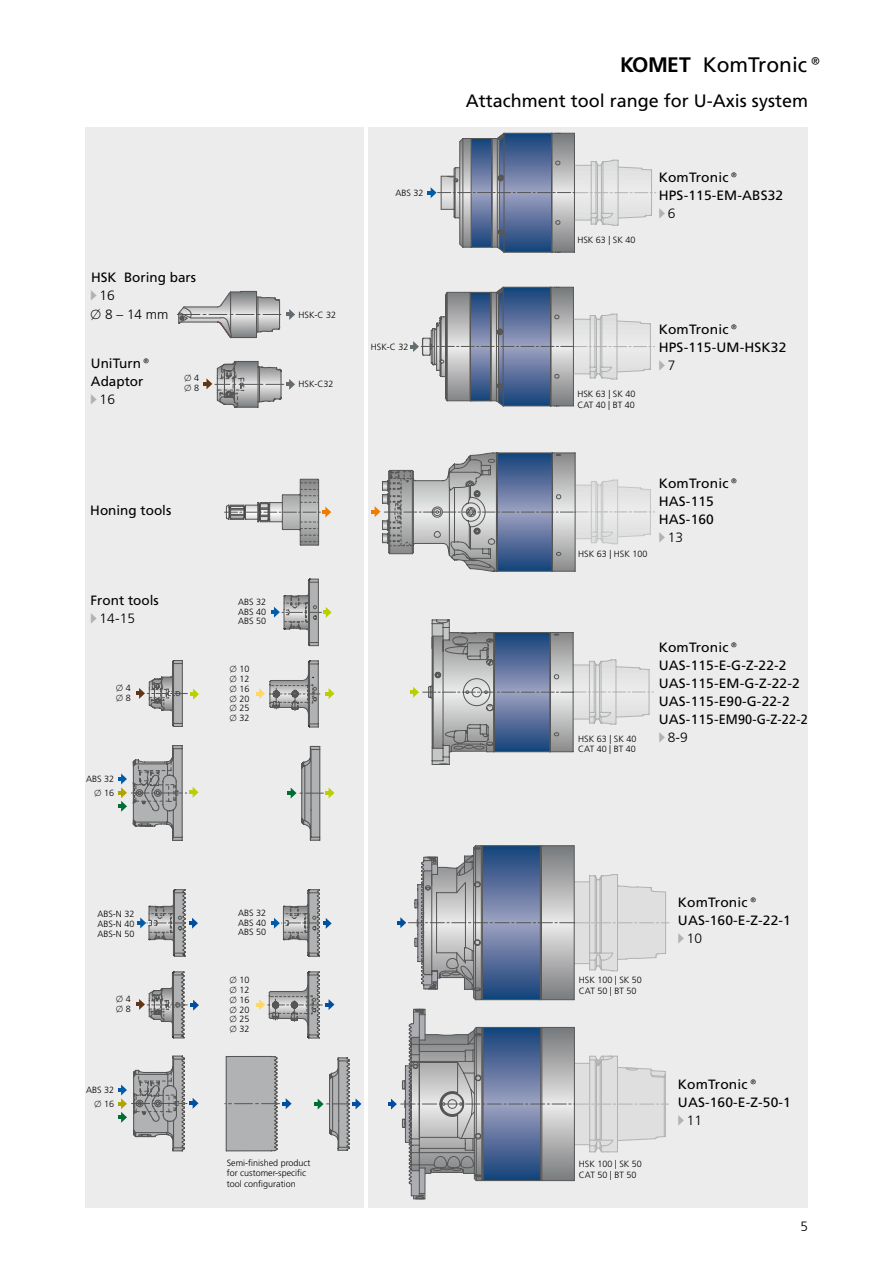
<style>
.page{position:relative;width:893px;height:1263px;background:#fff}
.page>*{position:absolute;margin:0;border:0;box-sizing:border-box;transform-origin:0 0}
.t1{font:21px "Frutiger CE";color:#000}
.t2{font:18px "Frutiger CE";color:#000}
.t3{font:13.5px/18px "Frutiger CE";letter-spacing:.01em;color:#000}
.t4{font:300 13.5px "Frutiger CE";letter-spacing:.01em;color:#000}
.t5{font:13.5px "European Pi Three";color:#b1b2b3;scale:.6 1}
.t6{font:300 9px/9.8px "Frutiger CE";color:#000}
.t7{font:9px/9.8px "European Pi Two";color:#000}
.s1{font-family:"European Pi Three";font-weight:400;color:#b1b2b3}
.s2{font-family:"European Pi Two";font-weight:400}
.s3{font-family:"Frutiger CE";font-weight:300}
.s4{font-weight:700}
.s5{font-family:"Frutiger CE";font-weight:300;color:#000}
.s6{font-family:"European Pi Three";color:#b1b2b3}
.s7{font-weight:300}
</style>
<div class="page">
<div style="left:368px;top:128px;width:440px;height:1080px;background:#ececed"></div>
<div style="left:85px;top:128px;width:278px;height:1080px;background:#ececed"></div>
<svg style="left:410px;top:287px;width:245px;height:119px"></svg>
<svg style="left:428px;top:133px;width:228px;height:120px"></svg>
<svg style="left:398px;top:845px;width:271px;height:155px"></svg>
<svg style="left:388px;top:1009px;width:280px;height:190px"></svg>
<svg style="left:225px;top:1056px;width:67px;height:95px"></svg>
<svg style="left:177px;top:291px;width:118px;height:47px"></svg>
<svg style="left:410px;top:619px;width:243px;height:146px"></svg>
<svg style="left:137px;top:889px;width:61px;height:68px"></svg>
<svg style="left:271px;top:889px;width:61px;height:68px"></svg>
<svg style="left:256px;top:971px;width:78px;height:67px"></svg>
<svg style="left:118px;top:1055px;width:81px;height:96px"></svg>
<svg style="left:136px;top:971px;width:63px;height:67px"></svg>
<svg style="left:204px;top:361px;width:91px;height:47px"></svg>
<svg style="left:315px;top:1057px;width:46px;height:94px"></svg>
<svg style="left:271px;top:579px;width:61px;height:67px"></svg>
<svg style="left:326px;top:688px;width:8px;height:11px"></svg>
<svg style="left:256px;top:660px;width:64px;height:67px"></svg>
<svg style="left:118px;top:745px;width:81px;height:96px"></svg>
<svg style="left:136px;top:660px;width:63px;height:67px"></svg>
<svg style="left:288px;top:746px;width:46px;height:95px"></svg>
<svg style="left:225px;top:479px;width:106px;height:67px"></svg>
<svg style="left:372px;top:452px;width:283px;height:120px"></svg>
<h3 class="t3" style="left:91px;top:268px;width:107px">HSK Boring bars</h3>
<h3 class="t4" style="left:91px;top:287px;width:26px"><span class="s1">E</span> 16</h3>
<h3 class="t4" style="left:90px;top:306px;width:80px"><span class="s2">X</span> 8 – 14 mm</h3>
<p class="t6" style="left:298px;top:310px;width:39px">HSK-C 32</p>
<h3 class="t3" style="left:91px;top:354px;width:62px">UniTurn®<br>Adaptor</h3>
<h3 class="t4" style="left:91px;top:392px;width:26px"><span class="s1">E</span> 16</h3>
<p class="t7" style="left:184px;top:373px;width:17px">X <span class="s3">4<br></span>X <span class="s3">8</span></p>
<p class="t6" style="left:299px;top:379px;width:37px">HSK-C32</p>
<p class="t6" style="left:395px;top:188px;width:30px">ABS 32</p>
<p class="t6" style="left:371px;top:341px;width:39px">HSK-C 32</p>
<h3 class="t3" style="left:90px;top:501px;width:82px">Honing tools</h3>
<h3 class="t3" style="left:90px;top:591px;width:70px">Front tools</h3>
<h3 class="t4" style="left:91px;top:610px;width:46px"><span class="s1">E</span> 14-15</h3>
<p class="t7" style="left:116px;top:683px;width:17px">X <span class="s3">4<br></span>X <span class="s3">8</span></p>
<p class="t6" style="left:86px;top:774px;width:30px">ABS 32</p>
<p class="t6" style="left:94px;top:788px;width:22px"><span class="s2">X</span> 16</p>
<p class="t6" style="left:238px;top:597px;width:30px;text-align:justify">ABS 32<br>ABS 40<br>ABS 50</p>
<p class="t6" style="left:229px;top:664px;width:22px;text-align:justify"><span class="s2">X</span> 10<br><span class="s2">X</span> 12<br><span class="s2">X</span> 16<br><span class="s2">X</span> 20<br><span class="s2">X</span> 25<br><span class="s2">X</span> 32</p>
<p class="t6" style="left:97px;top:909px;width:39px;text-align:justify">ABS-N 32<br>ABS-N 40<br>ABS-N 50</p>
<p class="t6" style="left:238px;top:908px;width:30px;text-align:justify">ABS 32<br>ABS 40<br>ABS 50</p>
<p class="t6" style="left:229px;top:975px;width:22px;text-align:justify"><span class="s2">X</span> 10<br><span class="s2">X</span> 12<br><span class="s2">X</span> 16<br><span class="s2">X</span> 20<br><span class="s2">X</span> 25<br><span class="s2">X</span> 32</p>
<p class="t7" style="left:116px;top:994px;width:17px">X <span class="s3">4<br></span>X <span class="s3">8</span></p>
<p class="t6" style="left:86px;top:1085px;width:30px">ABS 32</p>
<p class="t6" style="left:94px;top:1099px;width:22px"><span class="s2">X</span> 16</p>
<p class="t6" style="left:227px;top:1157px;width:85px;line-height:10.8px">Semi-finished product for customer-specific tool configuration</p>
<h1 class="t1" style="left:620px;top:52px;width:205px"><span class="s4">KOMET</span> KomTronic®</h1>
<h2 class="t2" style="left:466px;top:91px;width:344px">Attachment tool range for U-Axis system</h2>
<p class="t6" style="left:577px;top:235px;width:60px">HSK 63 | SK 40</p>
<h3 class="t3" style="left:659px;top:168px;width:126px">KomTronic®<br>HPS-115-E M-ABS32</h3>
<h3 class="t5" style="left:659px;top:205px;width:29px">E <span class="s5">6</span></h3>
<p class="t6" style="left:577px;top:388px;width:60px;line-height:10.8px">HSK 63 | SK 40<br>CAT 40 | BT 40</p>
<h3 class="t3" style="left:659px;top:321px;width:129px">KomTronic®<br>HPS-115-UM-HSK32</h3>
<h3 class="t5" style="left:659px;top:357px;width:29px">E <span class="s5">7</span></h3>
<p class="t6" style="left:578px;top:549px;width:71px">HSK 63 | HSK 100</p>
<h3 class="t3" style="left:659px;top:474px;width:82px">KomTronic®<br>HAS-115<br>HAS-160<br><span class="s6">E</span> <span class="s7">13</span></h3>
<p class="t6" style="left:578px;top:733px;width:60px;line-height:10.8px">HSK 63 | SK 40<br>CAT 40 | BT 40</p>
<h3 class="t3" style="left:659px;top:639px;width:150px">KomTronic®<br>UAS-115-E-G-Z-22-2<br>UAS-115-E M-G-Z-22-2<br>UAS-115-E90-G-22-2<br>UAS-115-E M90-G-Z-22-2<br><span class="s6">E</span> <span class="s7">8-9</span></h3>
<p class="t6" style="left:579px;top:974px;width:65px;line-height:10.8px">HSK 100 | SK 50<br>CAT 50 | BT 50</p>
<p class="t6" style="left:579px;top:1158px;width:65px;line-height:10.8px">HSK 100 | SK 50<br>CAT 50 | BT 50</p>
<h3 class="t3" style="left:678px;top:893px;width:115px">KomTronic®<br>UAS-160-E-Z-22-1<br><span class="s6">E</span> <span class="s7">10</span></h3>
<h3 class="t3" style="left:678px;top:1075px;width:115px">KomTronic®<br>UAS-160-E-Z-50-1<br><span class="s6">E</span> <span class="s7">11</span></h3>
<h3 class="t4" style="left:800px;top:1218px;width:9px">5</h3>
</div>
